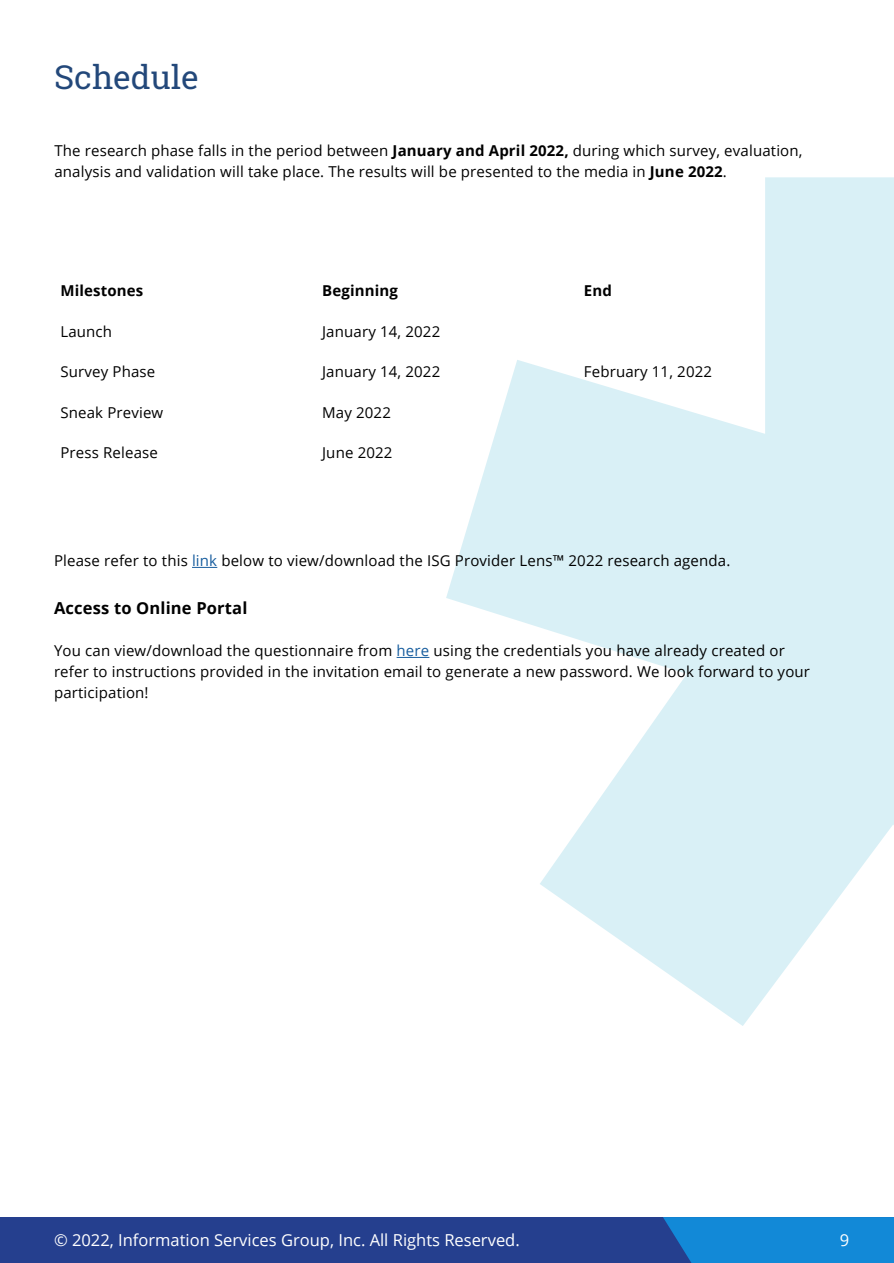
<style>
.page{position:relative;width:894px;height:1263px;background:#fff}
.page>*{position:absolute;margin:0;border:0;box-sizing:border-box;transform-origin:0 0}
.t1{font:33px "Roboto Slab";color:#23487a}
.t2{font:16.5px "Open Sans";color:#fff}
.t3{font:700 16.5px "Open Sans";letter-spacing:.01em;color:#000}
.Body_Copy{font:15px/21px "Open Sans";letter-spacing:.01em;color:#000}
.Body_Copy-2{font:700 15px "Open Sans";letter-spacing:.01em;color:#000}
.s1{font-weight:700}
.s2{color:#175d9e}
</style>
<div class="page">
<div style="left:0;top:1217px;width:893px;height:46px;background:#253f8e"></div>
<div style="left:663px;top:1217px;width:230px;height:46px;background:#1289d7"></div>
<svg style="left:446px;top:177px;width:447px;height:849px;fill:#d9f0f6"></svg>
<svg style="left:192px;top:567px;width:25px;height:1px"></svg>
<hr style="left:396px;top:657px;width:33px;height:1px;background:#175d9e">
<p class="t1" style="left:54px;top:54px;width:146px">Schedule</p>
<p class="Body_Copy" style="left:54px;top:139px;width:749px">The research phase falls in the period between <span class="s1">January and April 2022,</span> during which survey, evaluation, analysis and validation will take place. The results will be presented to the media in <span class="s1">June 2022</span>.</p>
<p class="Body_Copy-2" style="left:60px;top:280px;width:84px">Milestones</p>
<p class="Body_Copy-2" style="left:322px;top:280px;width:77px">Beginning</p>
<p class="Body_Copy-2" style="left:583px;top:280px;width:30px">End</p>
<p class="Body_Copy" style="left:60px;top:320px;width:53px">Launch</p>
<p class="Body_Copy" style="left:322px;top:320px;width:119px">January 14, 2022</p>
<p class="Body_Copy" style="left:60px;top:361px;width:96px">Survey Phase</p>
<p class="Body_Copy" style="left:322px;top:361px;width:119px">January 14, 2022</p>
<p class="Body_Copy" style="left:583px;top:361px;width:130px">February 11, 2022</p>
<p class="Body_Copy" style="left:60px;top:401px;width:104px">Sneak Preview</p>
<p class="Body_Copy" style="left:322px;top:401px;width:70px">May 2022</p>
<p class="Body_Copy" style="left:60px;top:442px;width:99px">Press Release</p>
<p class="Body_Copy" style="left:322px;top:442px;width:72px">June 2022</p>
<p class="Body_Copy" style="left:54px;top:550px;width:677px">Please refer to this <span class="s2">link</span> below to view/download the ISG Provider Lens™ 2022 research agenda.</p>
<p class="t3" style="left:54px;top:596px;width:195px">Access to Online Portal</p>
<p class="Body_Copy" style="left:54px;top:640px;width:757px">You can view/download the questionnaire from <span class="s2">here</span> using the credentials you have already created or refer to instructions provided in the invitation email to generate a new password. We look forward to your participation!</p>
<p class="t2" style="left:54px;top:1229px;width:467px">© 2022, Information Services Group, Inc. All Rights Reserved.</p>
<p class="t2" style="left:839px;top:1229px;width:11px">9</p>
</div>
